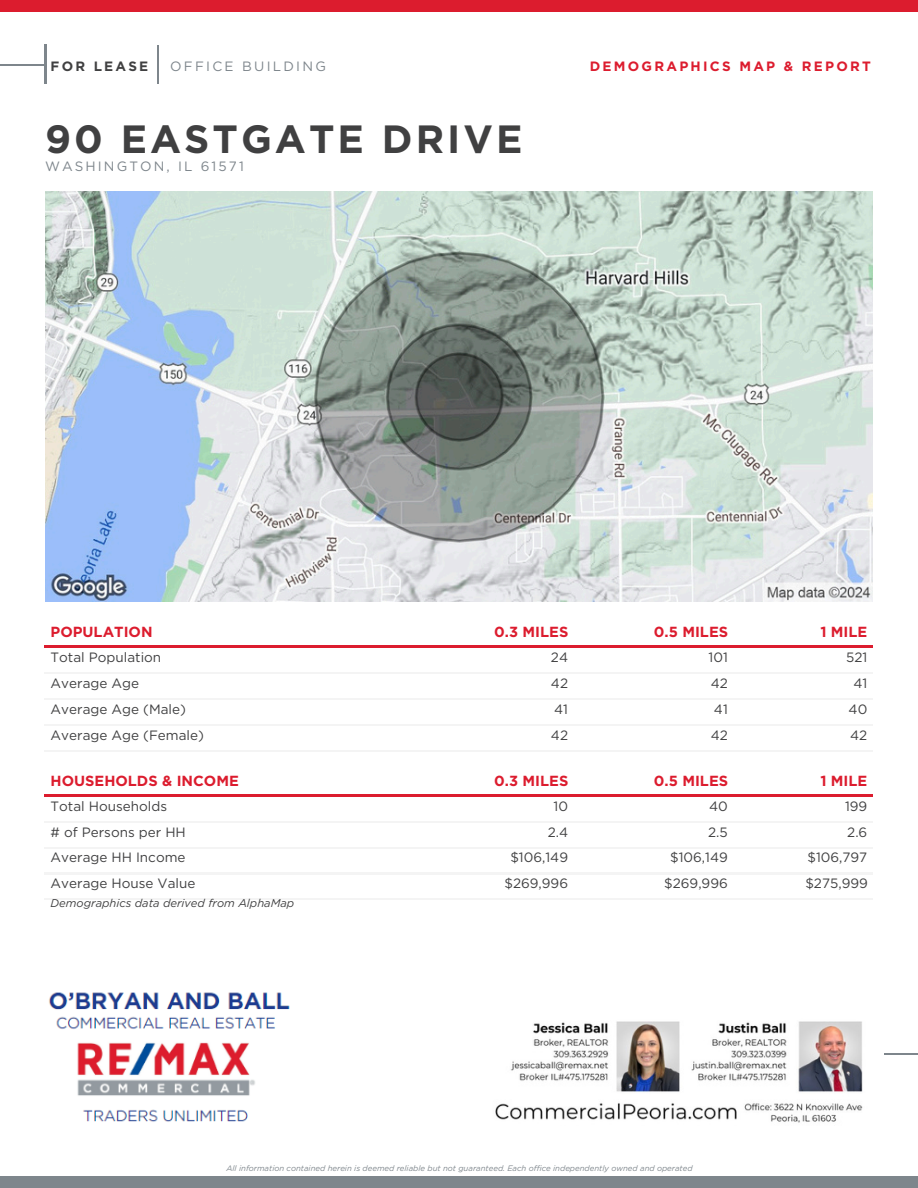
<style>
.page{position:relative;width:918px;height:1188px;background:#fff}
.page>*{position:absolute;margin:0;border:0;box-sizing:border-box;transform-origin:0 0}
.t1{font:700 39.3px "Gotham";letter-spacing:.075em;color:#404041}
.t2{font:700 14.7px "Gotham";color:#dc1c2e}
.t3{font:13.5px/25.8px "Gotham";color:#404041;text-align:right}
.t4{font:13.5px "Gotham";letter-spacing:.155em;color:#7e868c}
.t5{font:700 13.5px "Gotham";letter-spacing:.165em;color:#dc1c2e}
.t6{font:700 13.5px "Gotham";letter-spacing:.165em;color:#404041}
.t7{font:italic 11.25px "Gotham";color:#404041}
.t8{font:italic 7.8px "Gotham";color:#7e868c}
</style>
<div class="page">
<div style="left:0;top:1177px;width:918px;height:11px;background:#7e868c"></div>
<hr style="left:733px;top:750px;width:140px;height:1px;background:#f4f4f4">
<hr style="left:574px;top:750px;width:159px;height:1px;background:#f4f4f4">
<hr style="left:415px;top:750px;width:159px;height:1px;background:#f4f4f4">
<hr style="left:45px;top:750px;width:370px;height:1px;background:#f4f4f4">
<hr style="left:733px;top:724px;width:140px;height:2px;background:#f4f4f4">
<hr style="left:574px;top:724px;width:159px;height:2px;background:#f4f4f4">
<hr style="left:415px;top:724px;width:159px;height:2px;background:#f4f4f4">
<hr style="left:45px;top:724px;width:370px;height:2px;background:#f4f4f4">
<hr style="left:733px;top:699px;width:140px;height:1px;background:#f4f4f4">
<hr style="left:574px;top:699px;width:159px;height:1px;background:#f4f4f4">
<hr style="left:415px;top:699px;width:159px;height:1px;background:#f4f4f4">
<hr style="left:45px;top:699px;width:370px;height:1px;background:#f4f4f4">
<hr style="left:733px;top:673px;width:140px;height:1px;background:#f4f4f4">
<hr style="left:574px;top:673px;width:159px;height:1px;background:#f4f4f4">
<hr style="left:415px;top:673px;width:159px;height:1px;background:#f4f4f4">
<hr style="left:45px;top:673px;width:370px;height:1px;background:#f4f4f4">
<hr style="left:733px;top:646px;width:140px;height:2px;background:#dc1c2e">
<hr style="left:574px;top:646px;width:159px;height:2px;background:#dc1c2e">
<hr style="left:415px;top:646px;width:159px;height:2px;background:#dc1c2e">
<hr style="left:45px;top:646px;width:370px;height:2px;background:#dc1c2e">
<hr style="left:733px;top:899px;width:140px;height:1px;background:#f4f4f4">
<hr style="left:574px;top:899px;width:159px;height:1px;background:#f4f4f4">
<hr style="left:415px;top:899px;width:159px;height:1px;background:#f4f4f4">
<hr style="left:45px;top:899px;width:370px;height:1px;background:#f4f4f4">
<hr style="left:733px;top:873px;width:140px;height:1px;background:#f4f4f4">
<hr style="left:574px;top:873px;width:159px;height:1px;background:#f4f4f4">
<hr style="left:415px;top:873px;width:159px;height:1px;background:#f4f4f4">
<hr style="left:45px;top:873px;width:370px;height:1px;background:#f4f4f4">
<hr style="left:733px;top:847px;width:140px;height:1px;background:#f4f4f4">
<hr style="left:574px;top:847px;width:159px;height:1px;background:#f4f4f4">
<hr style="left:415px;top:847px;width:159px;height:1px;background:#f4f4f4">
<hr style="left:45px;top:847px;width:370px;height:1px;background:#f4f4f4">
<hr style="left:733px;top:821px;width:140px;height:1px;background:#f4f4f4">
<hr style="left:574px;top:821px;width:159px;height:1px;background:#f4f4f4">
<hr style="left:415px;top:821px;width:159px;height:1px;background:#f4f4f4">
<hr style="left:45px;top:821px;width:370px;height:1px;background:#f4f4f4">
<hr style="left:733px;top:794px;width:140px;height:2px;background:#dc1c2e">
<hr style="left:574px;top:794px;width:159px;height:2px;background:#dc1c2e">
<hr style="left:415px;top:794px;width:159px;height:2px;background:#dc1c2e">
<hr style="left:45px;top:794px;width:370px;height:2px;background:#dc1c2e">
<hr style="left:884px;top:1053px;width:34px;height:1px;background:#7e868c">
<img style="left:45px;top:191px;width:828px;height:411px">
<hr style="left:45px;top:45px;width:1px;height:38px;background:#7e868c">
<hr style="left:0;top:64px;width:45px;height:1px;background:#7e868c">
<div style="left:0;top:0;width:918px;height:11px;background:#dc1c2e"></div>
<hr style="left:158px;top:45px;width:1px;height:38px;background:#7e868c">
<img style="left:495px;top:1021px;width:368px;height:102px">
<img style="left:49px;top:992px;width:241px;height:130px">
<p class="t6" style="left:51px;top:58px;width:99px">FOR LEASE</p>
<h2 class="t4" style="left:170px;top:58px;width:157px">OFFICE BUILDING</h2>
<h2 class="t5" style="left:590px;top:58px;width:283px">DEMOGRAPHICS MAP &amp; REPORT</h2>
<h3 class="t1" style="left:45px;top:115px;width:479px">90 EASTGATE DRIVE</h3>
<h3 class="t4" style="left:45px;top:158px;width:200px">WASHINGTON, IL 61571</h3>
<h1 class="t2" style="left:51px;top:623px;width:104px">POPULATION</h1>
<h1 class="t3" style="left:51px;top:644px;width:155px;text-align:left">Total Population<br>Average Age<br>Average Age (Male)<br>Average Age (Female)</h1>
<h2 class="t2" style="left:51px;top:772px;width:190px">HOUSEHOLDS &amp; INCOME</h2>
<h2 class="t3" style="left:51px;top:793px;width:146px;text-align:left">Total Households<br># of Persons per HH<br>Average HH Income<br>Average House Value</h2>
<h2 class="t7" style="left:51px;top:897px;width:245px">Demographics data derived from AlphaMap</h2>
<p class="t2" style="left:494px;top:623px;width:76px">0.3 MILES</p>
<p class="t3" style="left:551px;top:644px;width:19px;text-align:justify">24<br>42<br>41<br>42</p>
<h3 class="t2" style="left:494px;top:772px;width:76px">0.3 MILES</h3>
<h3 class="t3" style="left:504px;top:793px;width:65px">10<br>2.4 $106,149 $269,996</h3>
<h2 class="t2" style="left:654px;top:623px;width:76px">0.5 MILES</h2>
<h2 class="t3" style="left:709px;top:644px;width:21px;text-align:justify">101<br>42<br>41<br>42</h2>
<h2 class="t2" style="left:654px;top:772px;width:76px">0.5 MILES</h2>
<h2 class="t3" style="left:664px;top:793px;width:65px">40<br>2.5 $106,149 $269,996</h2>
<h2 class="t2" style="left:820px;top:623px;width:49px">1 MILE</h2>
<h2 class="t3" style="left:846px;top:644px;width:23px;text-align:center">521<br>41<br>40<br>42</h2>
<h2 class="t2" style="left:820px;top:772px;width:49px">1 MILE</h2>
<h2 class="t3" style="left:805px;top:793px;width:64px">199<br>2.6 $106,797 $275,999</h2>
<h2 class="t8" style="left:227px;top:1163px;width:468px">All information contained herein is deemed reliable but not guaranteed. Each office independently owned and operated</h2>
</div>
